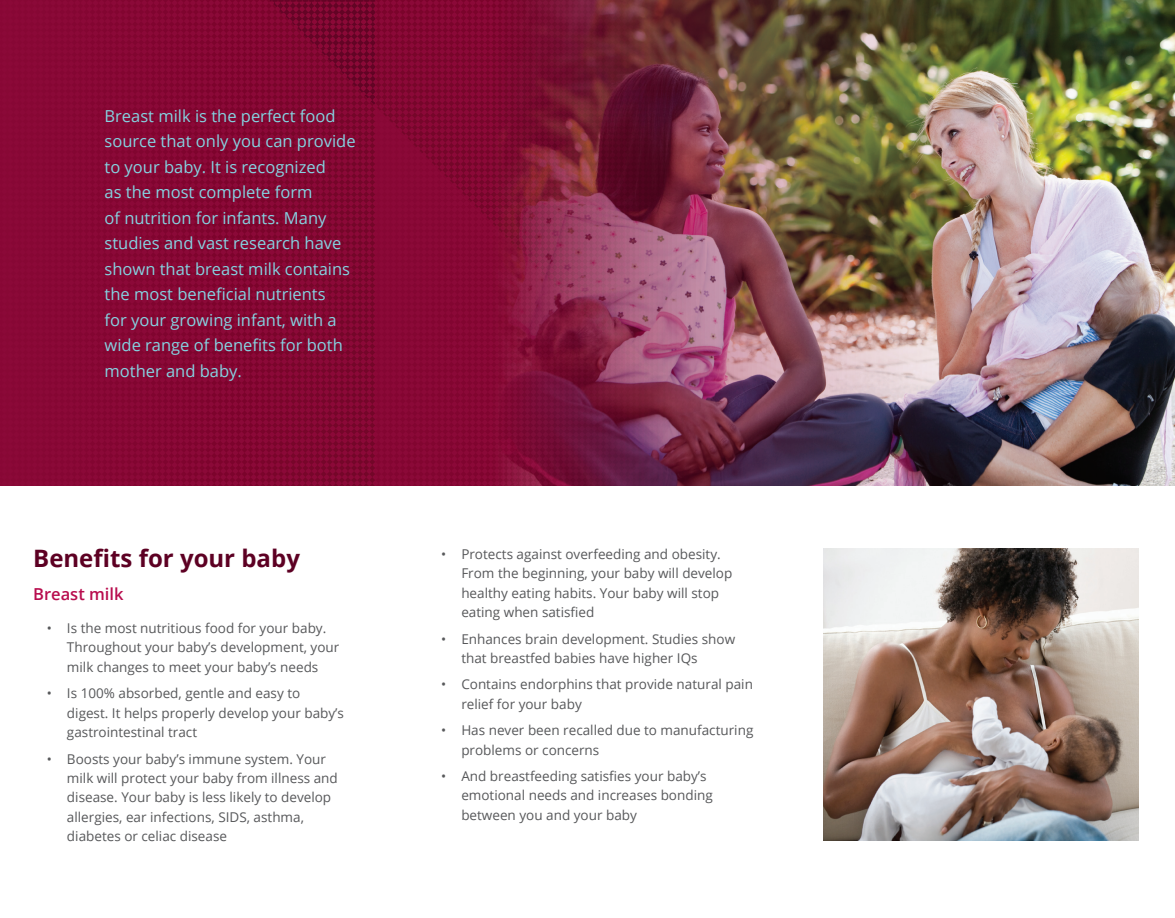
<style>
.page{position:relative;width:1175px;height:918px;background:#fff}
.page>*{position:absolute;margin:0;border:0;box-sizing:border-box;transform-origin:0 0}
.Description_Style{font:700 24px "Open Sans";color:#5d0023}
.Description_Style-2{font:16.5px/25.5px "Open Sans";color:#85d3e1}
.Description_Style-3{font:600 16.5px "Open Sans";color:#b80d4e}
.t1{font:13.5px/19.5px "Open Sans";color:#57585a}
</style>
<div class="page">
<svg style="left:0;top:0;width:478px;height:486px;background:#850733"></svg>
<img style="left:248px;top:0;width:127px;height:2px">
<img style="left:271px;top:2px;width:104px;height:23px">
<img style="left:294px;top:25px;width:81px;height:23px">
<img style="left:317px;top:48px;width:58px;height:23px">
<img style="left:340px;top:71px;width:35px;height:24px">
<img style="left:364px;top:95px;width:23px;height:42px">
<img style="left:387px;top:120px;width:17px;height:17px">
<img style="left:411px;top:144px;width:17px;height:17px">
<img style="left:434px;top:165px;width:14px;height:20px">
<img style="left:458px;top:189px;width:14px;height:21px">
<img style="left:478px;top:0;width:696px;height:486px">
<img style="left:823px;top:549px;width:315px;height:291px">
<p class="Description_Style-2" style="left:104px;top:103px;width:252px">Breast milk is the perfect food source that only you can provide to your baby. It is recognized<br>as the most complete form<br>of nutrition for infants. Many studies and vast research have shown that breast milk contains the most beneficial nutrients<br>for your growing infant, with a wide range of benefits for both mother and baby.</p>
<p class="Description_Style" style="left:33px;top:541px;width:268px">Benefits for your baby</p>
<p class="Description_Style-3" style="left:33px;top:583px;width:92px">Breast milk</p>
<p class="t1" style="left:67px;top:618px;width:274px;text-indent:-20px">• Is the most nutritious food for your baby.<br>Throughout your baby’s development, your milk changes to meet your baby’s needs</p>
<p class="t1" style="left:67px;top:683px;width:278px;text-indent:-20px">• Is 100% absorbed, gentle and easy to digest. It helps properly develop your baby’s gastrointestinal tract</p>
<p class="t1" style="left:67px;top:749px;width:272px;text-indent:-20px">• Boosts your baby’s immune system. Your milk will protect your baby from illness and disease. Your baby is less likely to develop allergies, ear infections, SIDS, asthma, diabetes or celiac disease</p>
<p class="t1" style="left:461px;top:544px;width:272px;text-indent:-20px">• Protects against overfeeding and obesity.<br>From the beginning, your baby will develop healthy eating habits. Your baby will stop eating when satisfied</p>
<p class="t1" style="left:461px;top:629px;width:275px;text-indent:-20px">• Enhances brain development. Studies show that breastfed babies have higher IQs</p>
<p class="t1" style="left:461px;top:674px;width:293px;text-indent:-20px">• Contains endorphins that provide natural pain relief for your baby</p>
<p class="t1" style="left:461px;top:720px;width:293px;text-indent:-20px">• Has never been recalled due to manufacturing problems or concerns</p>
<p class="t1" style="left:461px;top:766px;width:253px;text-indent:-20px">• And breastfeeding satisfies your baby’s emotional needs and increases bonding between you and your baby</p>
</div>
